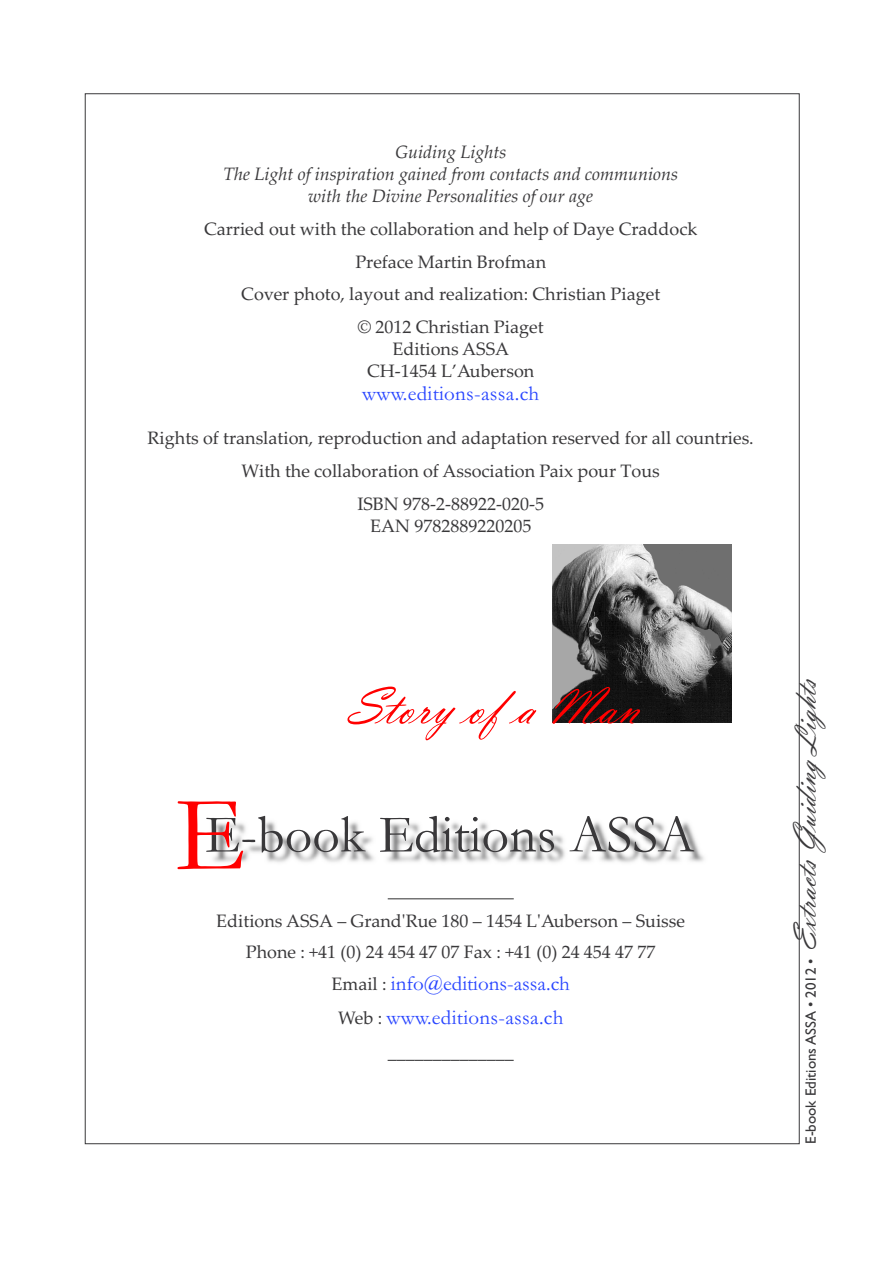
<style>
.page{position:relative;width:893px;height:1263px;background:#fff}
.page>*{position:absolute;margin:0;border:0;box-sizing:border-box;transform-origin:0 0}
.t1{font:54px "Garamond";color:#39383a}
.t2{font:54px "Vladimir Script";color:#f00}
.t3{font:21px/34.2px "Garamond";letter-spacing:.015em;color:#2744ff;text-align:center}
.t4{font:18px/32.8px "Palatino Linotype";color:#39383a;text-align:center}
.t5{font:italic 18px/21.9px "Palatino Linotype";color:#39383a;text-align:center}
.t6{font:15px "Gill Sans";color:#39383a}
.s1{font-size:108px;color:#f00}
.s2{font-family:"Palatino Linotype";font-size:18px;color:#39383a}
.s3{font-family:"Vladimir Script";font-size:33px}
</style>
<div class="page">
<img style="left:213px;top:821px;width:491px;height:79px">
<img style="left:388px;top:898px;width:126px;height:1px">
<img style="left:553px;top:544px;width:178px;height:179px">
<p class="t5" style="left:223px;top:141px;width:457px">Guiding Lights<br>The Light of inspiration gained from contacts and communions with the Divine Personalities of our age</p>
<p class="t4" style="left:204px;top:212px;width:495px">Carried out with the collaboration and help of Daye Craddock Preface Martin Brofman<br>Cover photo, layout and realization: Christian Piaget<br>© 2012 Christian Piaget</p>
<p class="t4" style="left:367px;top:338px;width:169px;line-height:21.9px">Editions ASSA<br>CH-1454 L’Auberson</p>
<p class="t3" style="left:362px;top:375px;width:178px">www.editions-assa.ch</p>
<p class="t4" style="left:148px;top:422px;width:608px">Rights of translation, reproduction and adaptation reserved for all countries.<br>With the collaboration of Association Paix pour Tous<br>ISBN 978-2-88922-020-5</p>
<p class="t4" style="left:370px;top:509px;width:163px">EAN 9782889220205</p>
<h1 class="t2" style="left:347px;top:673px;width:293px">Story of a Man</h1>
<h1 class="t1" style="left:175px;top:801px;width:521px"><span class="s1">E</span>E-book Editions ASSA</h1>
<p class="t4" style="left:216px;top:906px;width:470px;line-height:30.9px">Editions ASSA – Grand'Rue 180 – 1454 L'Auberson – Suisse<br>Phone : +41 (0) 24 454 47 07 Fax : +41 (0) 24 454 47 77</p>
<p class="t3" style="left:331px;top:965px;width:240px"><span class="s2">Email :</span> info@editions-assa.ch<br><span class="s2">Web :</span> www.editions-assa.ch</p>
<p class="t4" style="left:388px;top:1035px;width:127px">______________</p>
<p class="t6" style="left:802px;top:1144px;width:470px;rotate:-90deg">E-book Editions ASSA • 2012 • <span class="s3">Extracts GuidingLights</span></p>
</div>
